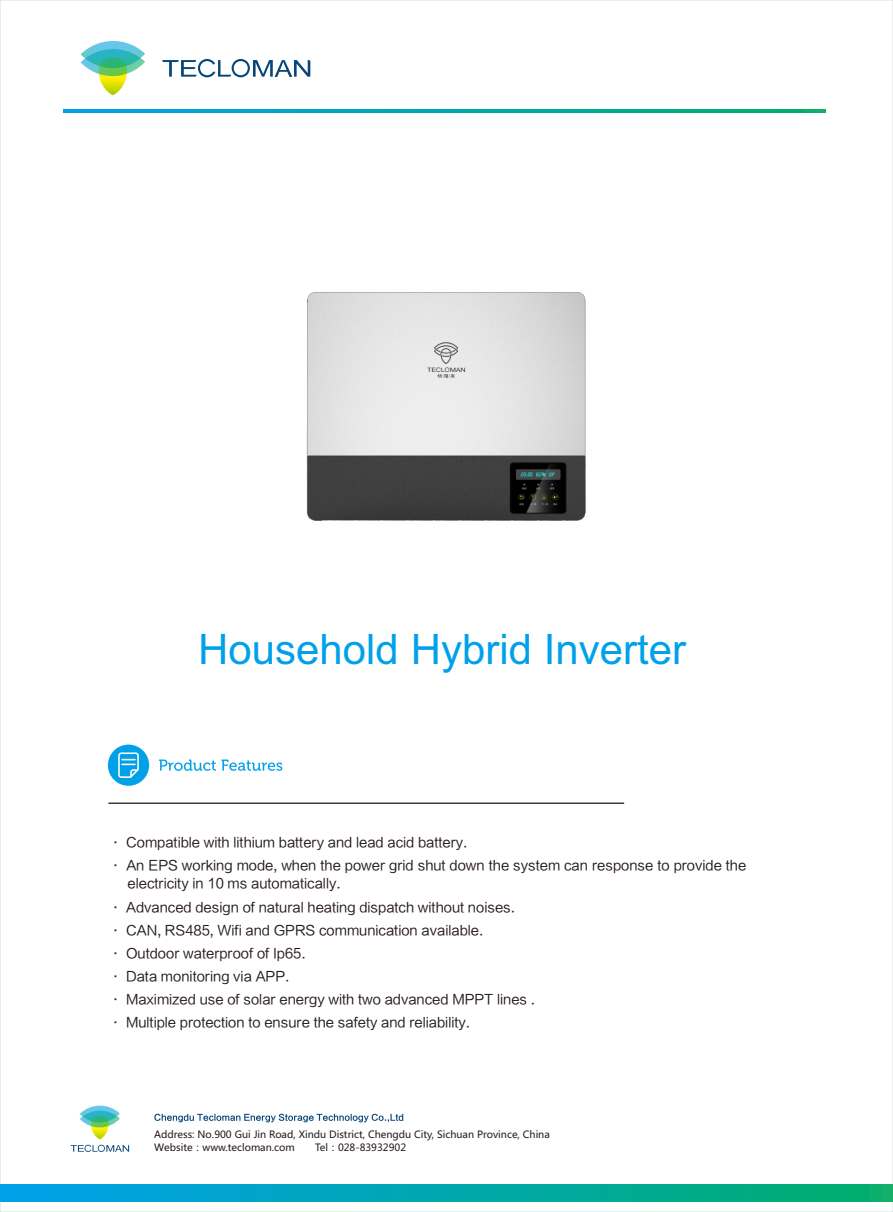
<style>
.page{position:relative;width:893px;height:1212px;background:#fff}
.page>*{position:absolute;margin:0;border:0;box-sizing:border-box;transform-origin:0 0}
.t1{font:42px "Arial";color:#00a1e9}
.t2{font:13.5px/23.2px "FZLTHK GBK1 0";color:#231916}
.t3{font:9.9px/13px "Microsoft Ya Hei";color:#231916}
</style>
<div class="page">
<div style="left:0;top:0;width:893px;height:1212px;background:#fff;border:1px solid #dcdddd"></div>
<svg style="left:162px;top:59px;width:148px;height:18px"></svg>
<svg style="left:99px;top:57px;width:28px;height:38px"></svg>
<svg style="left:81px;top:41px;width:64px;height:40px"></svg>
<svg style="left:154px;top:1114px;width:249px;height:8px"></svg>
<svg style="left:70px;top:1145px;width:59px;height:7px"></svg>
<svg style="left:91px;top:1115px;width:18px;height:24px"></svg>
<svg style="left:80px;top:1105px;width:40px;height:25px"></svg>
<hr style="left:108px;top:802px;width:516px;height:2px;background:#231916">
<div style="left:108px;top:744px;width:41px;height:42px;background:#00a1e9;border-radius:50%"></div>
<svg style="left:118px;top:752px;width:21px;height:26px"></svg>
<div style="left:0;top:1184px;width:893px;height:17px;background:linear-gradient(to right,#00a1ed,#01ae6c)"></div>
<svg style="left:64px;top:109px;width:761px;height:3px;background:#00a7ac"></svg>
<img style="left:306px;top:292px;width:280px;height:229px">
<svg style="left:159px;top:759px;width:123px;height:12px"></svg>
<h1 class="t1" style="left:198px;top:633px;width:489px">Household Hybrid Inverter</h1>
<p class="t2" style="left:109px;top:830px;width:639px">· Compatible with lithium battery and lead acid battery.<br>· An EPS working mode, when the power grid shut down the system can response to provide the</p>
<p class="t2" style="left:109px;top:872px;width:428px;text-indent:19px">electricity in 10 ms automatically.<br>· Advanced design of natural heating dispatch without noises.<br>· CAN, RS485, Wifi and GPRS communication available.<br>· Outdoor waterproof of Ip65.<br>· Data monitoring via APP.<br>· Maximized use of solar energy with two advanced MPPT lines . · Multiple protection to ensure the safety and reliability.</p>
<p class="t3" style="left:154px;top:1128px;width:397px">Address: No.900 Gui Jin Road, Xindu District, Chengdu City, Sichuan Province, China<br>Website：www.tecloman.com</p>
<p class="t3" style="left:315px;top:1141px;width:92px">Tel：028-83932902</p>
</div>
